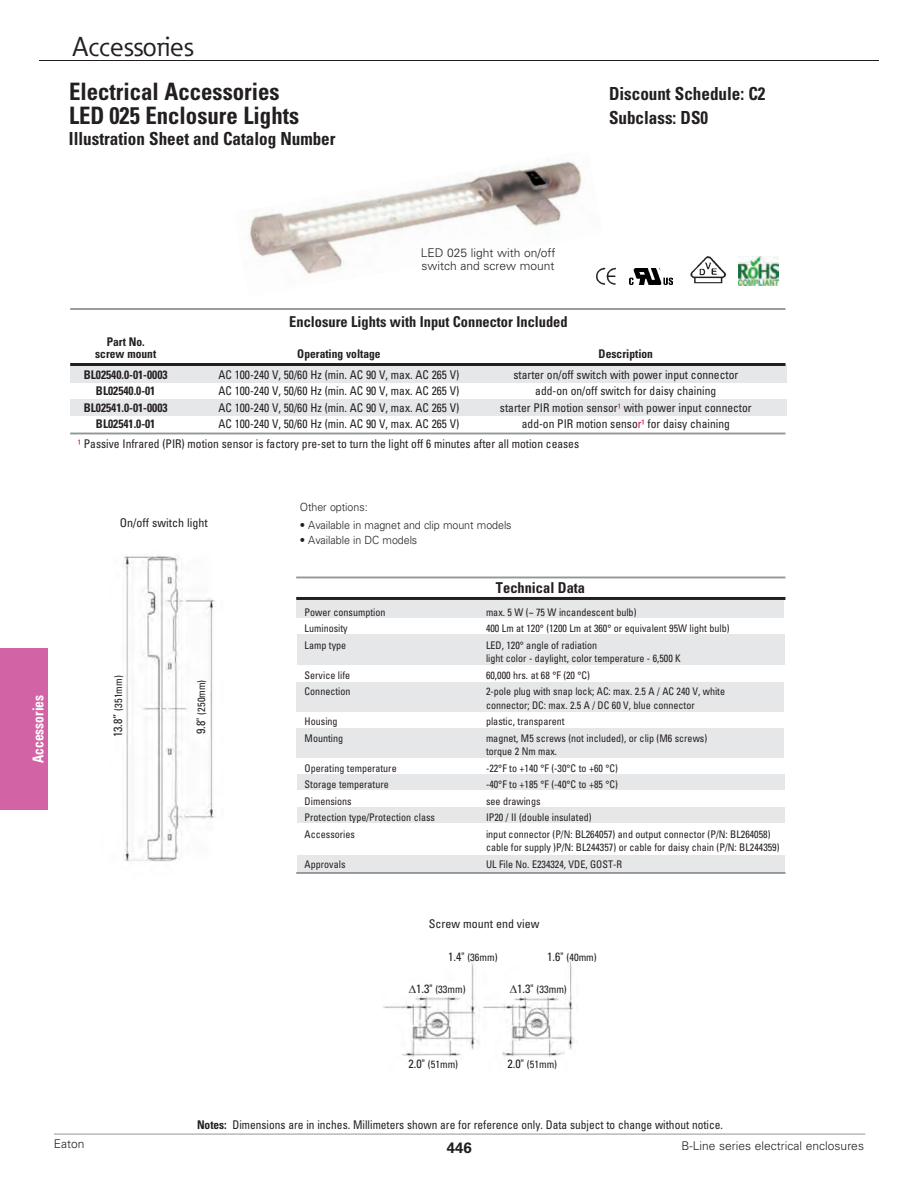
<style>
.page{position:relative;width:918px;height:1188px;background:#fff}
.page>*{position:absolute;margin:0;border:0;box-sizing:border-box;transform-origin:0 0}
.t1{font:27px "Eaton";color:#231f20}
.t2{font:700 condensed 24px "Univers LT Std";color:#231f20;scale:.95 1}
.t3{font:700 condensed 18px "Univers LT Std";color:#231f20;scale:.95 1}
.t4{font:700 condensed 15px "Univers LT Std";color:#231f20;scale:.96 1}
.t5{font:700 condensed 15px "Univers LT Std";color:#fff;scale:.9 1}
.t6{font:700 15px "Univers LT Std";color:#231f20}
.t7{font:condensed 12px "Univers LT Std";color:#231f20;scale:.96 1}
.t8{font:700 condensed 12px "Univers LT Std";color:#231f20;scale:.96 1}
.t9{font:condensed 12px "Univers LT Std";color:#231f20;scale:.95 1}
.t10{font:300 12px/13.5px "Univers LT Std";color:#231f20}
.t11{font:condensed 12px "Univers LT Std";color:#231f20}
.t12{font:300 11.25px "Univers LT Std";letter-spacing:-.005em;color:#231f20;scale:.95 1}
.t13{font:condensed 10.5px "Univers LT Std";color:#231f20;scale:.96 1}
.t14{font:condensed 10.5px "Univers LT Std";color:#231f20}
.s1{color:#cd1141}
.s2{font-size:12px}
.s3{font-weight:700}
</style>
<div class="page">
<hr style="left:39px;top:60px;width:840px;height:1px;background:#231f20">
<hr style="left:54px;top:1134px;width:811px;height:1px;background:#939598">
<div style="left:0;top:648px;width:47px;height:162px;background:#d264a6"></div>
<div style="left:70px;top:365px;width:716px;height:17px;background:#e6e7e9"></div>
<div style="left:70px;top:400px;width:716px;height:16px;background:#e6e7e9"></div>
<div style="left:297px;top:600px;width:487px;height:18px;background:#e6e7e9"></div>
<div style="left:297px;top:635px;width:487px;height:30px;background:#e6e7e9"></div>
<div style="left:297px;top:682px;width:487px;height:30px;background:#e6e7e9"></div>
<div style="left:297px;top:728px;width:487px;height:29px;background:#e6e7e9"></div>
<div style="left:297px;top:775px;width:487px;height:15px;background:#e6e7e9"></div>
<div style="left:297px;top:807px;width:487px;height:16px;background:#e6e7e9"></div>
<div style="left:297px;top:855px;width:487px;height:18px;background:#e6e7e9"></div>
<hr style="left:296px;top:577px;width:489px;height:1px;background:#939598">
<hr style="left:296px;top:597px;width:489px;height:3px;background:#231f20">
<hr style="left:296px;top:872px;width:489px;height:2px;background:#939598">
<img style="left:630px;top:268px;width:43px;height:17px">
<img style="left:690px;top:256px;width:36px;height:28px">
<img style="left:603px;top:267px;width:13px;height:18px">
<img style="left:248px;top:161px;width:355px;height:124px">
<img style="left:738px;top:257px;width:40px;height:28px">
<hr style="left:70px;top:308px;width:716px;height:2px;background:#939598">
<hr style="left:70px;top:363px;width:716px;height:3px;background:#231f20">
<hr style="left:70px;top:433px;width:716px;height:1px;background:#939598">
<img style="left:123px;top:554px;width:92px;height:308px">
<img style="left:383px;top:960px;width:192px;height:98px">
<h1 class="t1" style="left:73px;top:30px;width:122px">Accessories</h1>
<p class="t2" style="left:69px;top:77px;width:223px">Electrical Accessories</p>
<p class="t3" style="left:609px;top:82px;width:166px">Discount Schedule: C2</p>
<p class="t2" style="left:69px;top:101px;width:244px">LED 025 Enclosure Lights</p>
<p class="t3" style="left:609px;top:106px;width:106px">Subclass: DS0</p>
<p class="t3" style="left:69px;top:127px;width:282px">Illustration Sheet and Catalog Number</p>
<p class="t5" style="left:29px;top:763px;width:77px;rotate:-90deg">Accessories</p>
<p class="t10" style="left:421px;top:246px;width:136px">LED 025 light with on/off switch and screw mount</p>
<p class="t4" style="left:289px;top:313px;width:291px">Enclosure Lights with Input Connector Included</p>
<p class="t8" style="left:107px;top:334px;width:41px">Part No.</p>
<p class="t8" style="left:95px;top:346px;width:65px">screw mount</p>
<p class="t8" style="left:297px;top:346px;width:88px">Operating voltage</p>
<p class="t8" style="left:599px;top:346px;width:58px">Description</p>
<p class="t8" style="left:84px;top:367px;width:89px">BL02540.0-01-0003</p>
<p class="t7" style="left:218px;top:367px;width:253px">AC 100-240 V, 50/60 Hz (min. AC 90 V, max. AC 265 V)</p>
<p class="t7" style="left:513px;top:367px;width:236px">starter on/off switch with power input connector</p>
<p class="t8" style="left:96px;top:384px;width:63px">BL02540.0-01</p>
<p class="t7" style="left:219px;top:383px;width:253px">AC 100-240 V, 50/60 Hz (min. AC 90 V, max. AC 265 V)</p>
<p class="t7" style="left:535px;top:383px;width:190px">add-on on/off switch for daisy chaining</p>
<p class="t8" style="left:84px;top:400px;width:89px">BL02541.0-01-0003</p>
<p class="t7" style="left:219px;top:400px;width:253px">AC 100-240 V, 50/60 Hz (min. AC 90 V, max. AC 265 V)</p>
<p class="t7" style="left:500px;top:400px;width:264px">starter PIR motion sensor<span class="s1">¹</span> with power input connector</p>
<p class="t8" style="left:96px;top:417px;width:63px">BL02541.0-01</p>
<p class="t7" style="left:219px;top:416px;width:253px">AC 100-240 V, 50/60 Hz (min. AC 90 V, max. AC 265 V)</p>
<p class="t7" style="left:522px;top:416px;width:218px">add-on PIR motion senso<span class="s1">r¹</span> for daisy chaining</p>
<p class="t7" style="left:78px;top:436px;width:524px"><span class="s1">¹</span> Passive Infrared (PIR) motion sensor is factory pre-set to turn the light off 6 minutes after all motion ceases</p>
<p class="t11" style="left:120px;top:515px;width:89px">On/off switch light</p>
<p class="t14" style="left:112px;top:737px;width:63px;rotate:-90deg"><span class="s2">13.8”</span> (351mm)</p>
<p class="t14" style="left:195px;top:734px;width:56px;rotate:-90deg"><span class="s2">9.8"</span> (250mm)</p>
<p class="t12" style="left:300px;top:500px;width:73px">Other options:</p>
<p class="t12" style="left:300px;top:518px;width:225px">• Available in magnet and clip mount models</p>
<p class="t12" style="left:300px;top:533px;width:125px">• Available in DC models</p>
<p class="t4" style="left:496px;top:579px;width:94px">Technical Data</p>
<p class="t13" style="left:305px;top:605px;width:86px">Power consumption</p>
<p class="t13" style="left:486px;top:605px;width:158px">max. 5 W (~ 75 W incandescent bulb)</p>
<p class="t13" style="left:305px;top:622px;width:46px">Luminosity</p>
<p class="t13" style="left:486px;top:622px;width:255px">400 Lm at 120° (1200 Lm at 360° or equivalent 95W light bulb)</p>
<p class="t13" style="left:305px;top:638px;width:45px">Lamp type</p>
<p class="t13" style="left:486px;top:638px;width:117px">LED, 120° angle of radiation</p>
<p class="t13" style="left:486px;top:652px;width:205px">light color - daylight, color temperature - 6,500 K</p>
<p class="t13" style="left:305px;top:668px;width:49px">Service life</p>
<p class="t13" style="left:486px;top:668px;width:110px">60,000 hrs. at 68 °F (20 °C)</p>
<p class="t13" style="left:305px;top:685px;width:49px">Connection</p>
<p class="t13" style="left:486px;top:685px;width:251px">2-pole plug with snap lock; AC: max. 2.5 A / AC 240 V, white</p>
<p class="t13" style="left:486px;top:698px;width:219px">connector; DC: max. 2.5 A / DC 60 V, blue connector</p>
<p class="t13" style="left:305px;top:715px;width:36px">Housing</p>
<p class="t13" style="left:486px;top:715px;width:83px">plastic, transparent</p>
<p class="t13" style="left:305px;top:731px;width:42px">Mounting</p>
<p class="t13" style="left:486px;top:731px;width:232px">magnet, M5 screws (not included), or clip (M6 screws)</p>
<p class="t13" style="left:486px;top:745px;width:74px">torque 2 Nm max.</p>
<p class="t13" style="left:305px;top:761px;width:97px">Operating temperature</p>
<p class="t13" style="left:486px;top:761px;width:139px">-22°F to +140 °F (-30°C to +60 °C)</p>
<p class="t13" style="left:305px;top:778px;width:89px">Storage temperature</p>
<p class="t13" style="left:486px;top:778px;width:139px">-40°F to +185 °F (-40°C to +85 °C)</p>
<p class="t13" style="left:305px;top:794px;width:50px">Dimensions</p>
<p class="t13" style="left:486px;top:794px;width:58px">see drawings</p>
<p class="t13" style="left:305px;top:811px;width:137px">Protection type/Protection class</p>
<p class="t13" style="left:486px;top:811px;width:111px">IP20 / II (double insulated)</p>
<p class="t13" style="left:305px;top:827px;width:54px">Accessories</p>
<p class="t13" style="left:486px;top:827px;width:298px">input connector (P/N: BL264057) and output connector (P/N: BL264058)</p>
<p class="t13" style="left:486px;top:841px;width:307px">cable for supply )P/N: BL244357) or cable for daisy chain (P/N: BL244359)</p>
<p class="t13" style="left:305px;top:857px;width:44px">Approvals</p>
<p class="t13" style="left:486px;top:857px;width:143px">UL File No. E234324, VDE, GOST-R</p>
<p class="t11" style="left:429px;top:916px;width:112px">Screw mount end view</p>
<p class="t14" style="left:448px;top:951px;width:51px"><span class="s2">1.4"</span> (36mm)</p>
<p class="t14" style="left:547px;top:951px;width:51px"><span class="s2">1.6"</span> (40mm)</p>
<p class="t14" style="left:409px;top:983px;width:58px">∆<span class="s2">1.3"</span> (33mm)</p>
<p class="t14" style="left:510px;top:982px;width:58px">∆<span class="s2">1.3"</span> (33mm)</p>
<p class="t14" style="left:409px;top:1058px;width:51px"><span class="s2">2.0"</span> (51mm)</p>
<p class="t14" style="left:508px;top:1058px;width:51px"><span class="s2">2.0"</span> (51mm)</p>
<p class="t9" style="left:197px;top:1117px;width:554px"><span class="s3">Notes:</span> Dimensions are in inches. Millimeters shown are for reference only. Data subject to change without notice.</p>
<p class="t10" style="left:54px;top:1137px;width:32px">Eaton</p>
<h3 class="t6" style="left:447px;top:1139px;width:27px">446</h3>
<p class="t10" style="left:682px;top:1139px;width:184px">B-Line series electrical enclosures</p>
</div>
